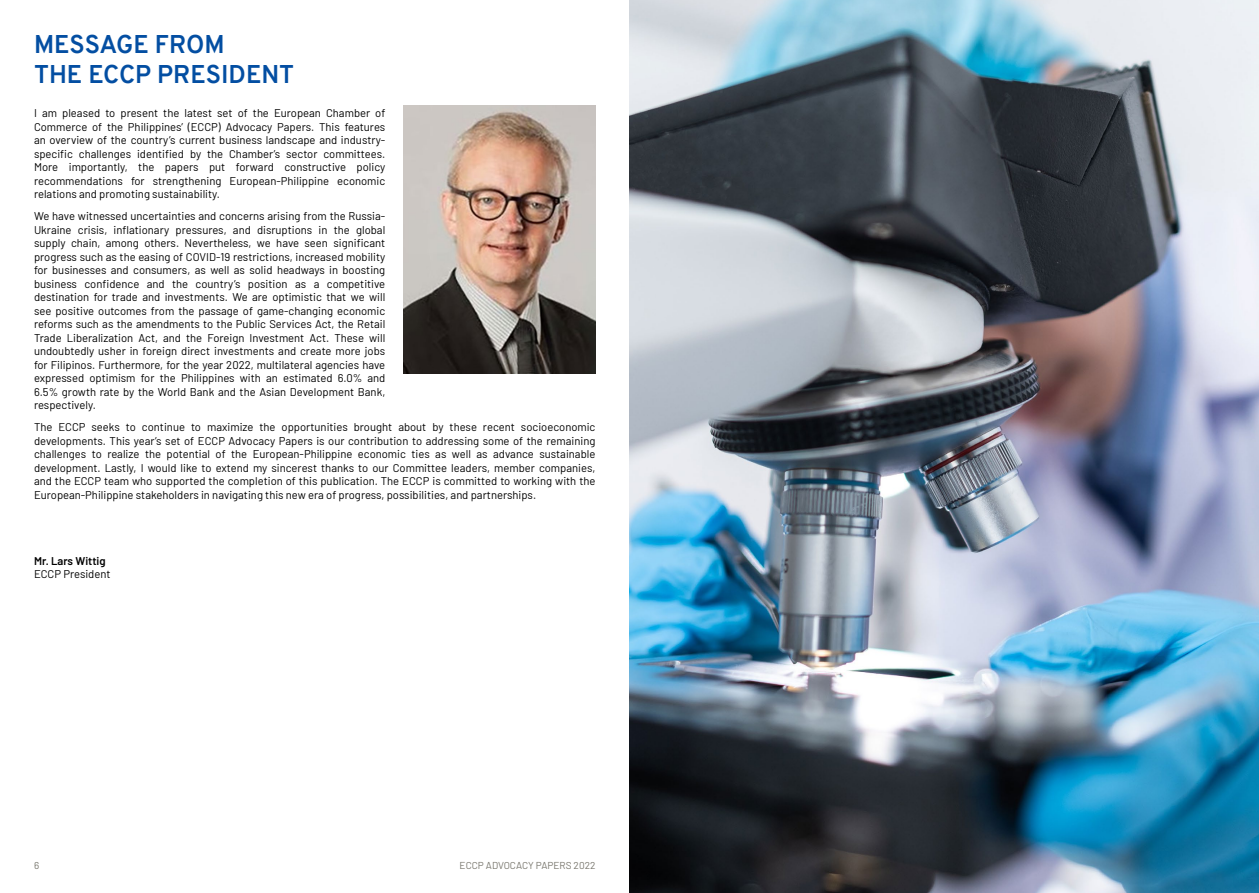
<style>
.page{position:relative;width:1259px;height:893px;background:#fff}
.page>*{position:absolute;margin:0;border:0;box-sizing:border-box;transform-origin:0 0}
.t1{font:700 25.05px/30px "Overpass";color:#034ea2}
.t2{font:11.25px/13.5px "Barlow";color:#000;text-align:justify}
.t3{font:600 11.25px "Barlow";color:#000}
.t4{font:10.05px "Barlow";color:#79776e}
</style>
<div class="page">
<img style="left:403px;top:106px;width:192px;height:267px">
<img style="left:629px;top:0;width:630px;height:893px">
<h1 class="t1" style="left:34px;top:29px;width:262px">MESSAGE FROM<br>THE ECCP PRESIDENT</h1>
<p class="t2" style="left:34px;top:105px;width:353px">I am pleased to present the latest set of the European Chamber of Commerce of the Philippines’ (ECCP) Advocacy Papers. This features an overview of the country’s current business landscape and industry&shy;specific challenges identified by the Chamber’s sector committees.<br>More importantly, the papers put forward constructive policy recommendations for strengthening European-Philippine economic relations and promoting sustainability.</p>
<p class="t2" style="left:34px;top:208px;width:353px">We have witnessed uncertainties and concerns arising from the Russia-Ukraine crisis, inflationary pressures, and disruptions in the global supply chain, among others. Nevertheless, we have seen significant progress such as the easing of COVID-19 restrictions, increased mobility for businesses and consumers, as well as solid headways in boosting business confidence and the country’s position as a competitive destination for trade and investments. We are optimistic that we will see positive outcomes from the passage of game-changing economic reforms such as the amendments to the Public Services Act, the Retail Trade Liberalization Act, and the Foreign Investment Act. These will undoubtedly usher in foreign direct investments and create more jobs for Filipinos. Furthermore, for the year 2022, multilateral agencies have expressed optimism for the Philippines with an estimated 6.0% and 6.5% growth rate by the World Bank and the Asian Development Bank, respectively.</p>
<p class="t2" style="left:34px;top:419px;width:563px">The ECCP seeks to continue to maximize the opportunities brought about by these recent socioeconomic developments. This year’s set of ECCP Advocacy Papers is our contribution to addressing some of the remaining challenges to realize the potential of the European-Philippine economic ties as well as advance sustainable development. Lastly, I would like to extend my sincerest thanks to our Committee leaders, member companies, and the ECCP team who supported the completion of this publication. The ECCP is committed to working with the European-Philippine stakeholders in navigating this new era of progress, possibilities, and partnerships.</p>
<p class="t3" style="left:34px;top:552px;width:73px">Mr. Lars Wittig</p>
<p class="t2" style="left:34px;top:566px;width:78px">ECCP President</p>
<p class="t4" style="left:34px;top:858px;width:7px">6</p>
<p class="t4" style="left:460px;top:858px;width:137px">ECCP ADVOCACY PAPERS 2022</p>
</div>
